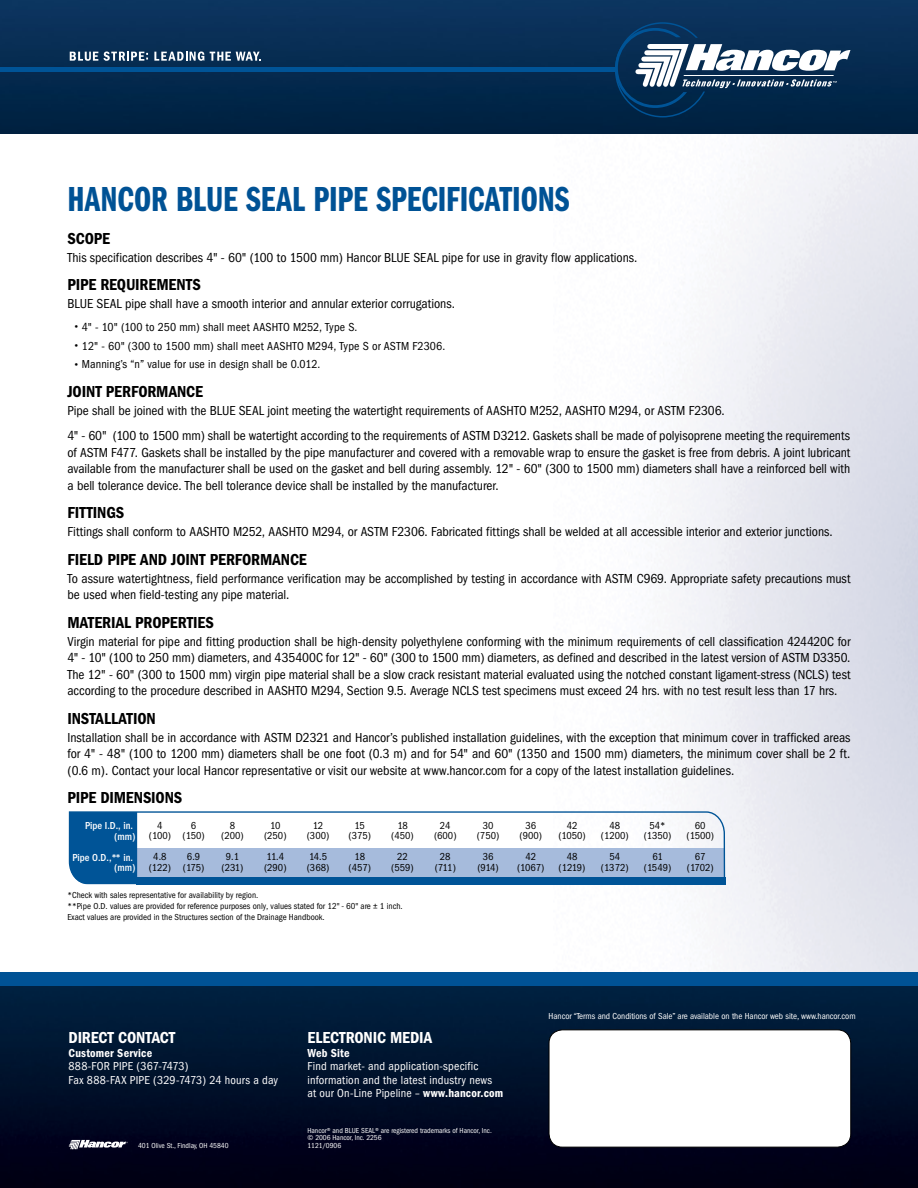
<style>
.page{position:relative;width:918px;height:1188px;background:#fff}
.page>*{position:absolute;margin:0;border:0;box-sizing:border-box;transform-origin:0 0}
.t1{font:36px "Franklin Gothic Demi Cmpr";color:#005295}
.t2{font:600 condensed 16.5px "Franklin Gothic";letter-spacing:-.01em;color:#000}
.t3{font:600 condensed 16.5px "Franklin Gothic";letter-spacing:-.01em;color:#fff}
.t4{font:condensed 13.5px/16.5px "Franklin Gothic";letter-spacing:-.005em;color:#000;text-align:justify}
.t5{font:condensed 12px/13.5px "Franklin Gothic";letter-spacing:.015em;color:#fff}
.t6{font:condensed 12px "Franklin Gothic";letter-spacing:.005em;color:#000}
.t7{font:600 condensed 12px "Franklin Gothic";color:#fff}
.t8{font:10.5px/10.5px "Franklin Got Cd ITC";color:#000;text-align:center}
.t9{font:10.5px/10.5px "Franklin Got Cd Md ITC";color:#fff;text-align:right}
.t10{font:9px/10.8px "Franklin Got Cd ITC";color:#000}
.t11{font:condensed 9px "Franklin Gothic";letter-spacing:-.005em;color:#fff}
.t12{font:condensed 7.5px/7.5px "Franklin Gothic";letter-spacing:-.005em;color:#fff}
.s1{font-stretch:normal;font-size:7.5px}
.s2{font-weight:600}
</style>
<div class="page">
<img style="left:0;top:0;width:918px;height:134px">
<hr style="left:0;top:67px;width:450px;height:4px;background:#005497">
<svg style="left:70px;top:52px;width:78px;height:9px"></svg>
<svg style="left:154px;top:52px;width:50px;height:9px"></svg>
<svg style="left:210px;top:52px;width:51px;height:9px"></svg>
<hr style="left:390px;top:67px;width:226px;height:4px;background:#005497">
<svg style="left:615px;top:22px;width:235px;height:96px"></svg>
<img style="left:0;top:986px;width:918px;height:202px">
<div style="left:0;top:972px;width:918px;height:14px;background:#005295"></div>
<div style="left:549px;top:1030px;width:302px;height:117px;background:#fff;border-radius:14px"></div>
<div style="left:549px;top:1029px;width:302px;height:119px;border:1px solid #000;border-radius:14px"></div>
<svg style="left:69px;top:1140px;width:59px;height:9px"></svg>
<svg style="left:68px;top:811px;width:658px;height:74px"></svg>
<div style="left:69px;top:812px;width:68px;height:72px;background:#005497"></div>
<div style="left:136px;top:877px;width:589px;height:7px;background:#005497"></div>
<h1 class="t1" style="left:68px;top:179px;width:504px">HANCOR BLUE SEAL PIPE SPECIFICATIONS</h1>
<p class="t2" style="left:68px;top:229px;width:44px">SCOPE</p>
<p class="t4" style="left:68px;top:249px;width:571px">This specification describes 4" - 60" (100 to 1500 mm) Hancor BLUE SEAL pipe for use in gravity flow applications.</p>
<p class="t2" style="left:68px;top:275px;width:135px">PIPE REQUIREMENTS</p>
<p class="t4" style="left:68px;top:296px;width:389px">BLUE SEAL pipe shall have a smooth interior and annular exterior corrugations.</p>
<p class="t6" style="left:74px;top:320px;width:285px"><span class="s1">•</span> 4" - 10" (100 to 250 mm) shall meet AASHTO M252, Type S.</p>
<p class="t6" style="left:74px;top:339px;width:372px"><span class="s1">•</span> 12" - 60" (300 to 1500 mm) shall meet AASHTO M294, Type S or ASTM F2306.</p>
<p class="t6" style="left:74px;top:358px;width:248px"><span class="s1">•</span> Manning’s “n” value for use in design shall be 0.012.</p>
<p class="t2" style="left:68px;top:382px;width:137px">JOINT PERFORMANCE</p>
<p class="t4" style="left:68px;top:398px;width:784px;line-height:25.5px">Pipe shall be joined with the BLUE SEAL joint meeting the watertight requirements of AASHTO M252, AASHTO M294, or ASTM F2306.<br>4" - 60" (100 to 1500 mm) shall be watertight according to the requirements of ASTM D3212. Gaskets shall be made of polyisoprene meeting the requirements</p>
<p class="t4" style="left:68px;top:444px;width:784px">of ASTM F477. Gaskets shall be installed by the pipe manufacturer and covered with a removable wrap to ensure the gasket is free from debris. A joint lubricant available from the manufacturer shall be used on the gasket and bell during assembly. 12" - 60" (300 to 1500 mm) diameters shall have a reinforced bell with a bell tolerance device. The bell tolerance device shall be installed by the manufacturer.</p>
<p class="t2" style="left:68px;top:504px;width:58px">FITTINGS</p>
<p class="t4" style="left:68px;top:524px;width:767px">Fittings shall conform to AASHTO M252, AASHTO M294, or ASTM F2306. Fabricated fittings shall be welded at all accessible interior and exterior junctions.</p>
<p class="t2" style="left:68px;top:550px;width:241px">FIELD PIPE AND JOINT PERFORMANCE</p>
<p class="t4" style="left:68px;top:570px;width:784px">To assure watertightness, field performance verification may be accomplished by testing in accordance with ASTM C969. Appropriate safety precautions must be used when field-testing any pipe material.</p>
<p class="t2" style="left:68px;top:613px;width:148px">MATERIAL PROPERTIES</p>
<p class="t4" style="left:68px;top:633px;width:785px">Virgin material for pipe and fitting production shall be high-density polyethylene conforming with the minimum requirements of cell classification 424420C for 4" - 10" (100 to 250 mm) diameters, and 435400C for 12" - 60" (300 to 1500 mm) diameters, as defined and described in the latest version of ASTM D3350.<br>The 12" - 60" (300 to 1500 mm) virgin pipe material shall be a slow crack resistant material evaluated using the notched constant ligament-stress (NCLS) test according to the procedure described in AASHTO M294, Section 9.5. Average NCLS test specimens must exceed 24 hrs. with no test result less than 17 hrs.</p>
<p class="t2" style="left:68px;top:709px;width:90px">INSTALLATION</p>
<p class="t4" style="left:68px;top:729px;width:784px">Installation shall be in accordance with ASTM D2321 and Hancor’s published installation guidelines, with the exception that minimum cover in trafficked areas for 4" - 48" (100 to 1200 mm) diameters shall be one foot (0.3 m) and for 54" and 60" (1350 and 1500 mm) diameters, the minimum cover shall be 2 ft. (0.6 m). Contact your local Hancor representative or visit our website at www.hancor.com for a copy of the latest installation guidelines.</p>
<p class="t2" style="left:68px;top:789px;width:116px">PIPE DIMENSIONS</p>
<p class="t8" style="left:221px;top:820px;width:24px">8 (200)</p>
<p class="t8" style="left:222px;top:852px;width:23px">9.1 (231)</p>
<p class="t8" style="left:149px;top:820px;width:24px">4 (100)</p>
<p class="t8" style="left:149px;top:852px;width:24px">4.8 (122)</p>
<p class="t8" style="left:183px;top:820px;width:24px">6 (150)</p>
<p class="t8" style="left:183px;top:852px;width:23px">6.9 (175)</p>
<p class="t8" style="left:264px;top:820px;width:24px">10 (250)</p>
<p class="t8" style="left:264px;top:852px;width:24px;text-align:left">11.4 (290)</p>
<p class="t8" style="left:307px;top:820px;width:24px">12 (300)</p>
<p class="t8" style="left:307px;top:852px;width:24px;text-align:left">14.5 (368)</p>
<p class="t8" style="left:391px;top:820px;width:24px">18 (450)</p>
<p class="t8" style="left:391px;top:852px;width:24px">22 (559)</p>
<p class="t8" style="left:434px;top:820px;width:24px">24 (600)</p>
<p class="t8" style="left:435px;top:852px;width:23px">28 (711)</p>
<p class="t8" style="left:477px;top:820px;width:24px">30 (750)</p>
<p class="t8" style="left:477px;top:852px;width:23px">36 (914)</p>
<p class="t8" style="left:520px;top:820px;width:24px">36 (900)</p>
<p class="t8" style="left:517px;top:852px;width:29px">42 (1067)</p>
<p class="t8" style="left:558px;top:820px;width:29px">42 (1050)</p>
<p class="t8" style="left:559px;top:852px;width:28px">48 (1219)</p>
<p class="t8" style="left:601px;top:820px;width:29px">48 (1200)</p>
<p class="t8" style="left:601px;top:852px;width:29px">54 (1372)</p>
<p class="t8" style="left:644px;top:820px;width:29px">54* (1350)</p>
<p class="t8" style="left:644px;top:852px;width:29px">61 (1549)</p>
<p class="t8" style="left:687px;top:820px;width:29px">60 (1500)</p>
<p class="t8" style="left:687px;top:852px;width:28px">67 (1702)</p>
<p class="t8" style="left:349px;top:820px;width:24px">15 (375)</p>
<p class="t8" style="left:349px;top:852px;width:24px">18 (457)</p>
<p class="t9" style="left:85px;top:821px;width:52px">Pipe I.D., in. (mm)</p>
<p class="t9" style="left:72px;top:852px;width:65px">Pipe O.D.,** in. (mm)</p>
<p class="t10" style="left:68px;top:890px;width:337px">*Check with sales representative for availability by region.<br>**Pipe O.D. values are provided for reference purposes only, values stated for 12" - 60" are ± 1 inch.<br>Exact values are provided in the Structures section of the Drainage Handbook.</p>
<p class="t3" style="left:69px;top:1028px;width:107px">DIRECT CONTACT</p>
<p class="t7" style="left:69px;top:1046px;width:85px">CUSTOMER SERVICE</p>
<p class="t5" style="left:69px;top:1060px;width:211px">888-FOR PIPE (367-7473)<br>Fax 888-FAX PIPE (329-7473) 24 hours a day</p>
<p class="t12" style="left:138px;top:1141px;width:92px">401 Olive St., Findlay, OH 45840</p>
<p class="t3" style="left:308px;top:1028px;width:126px">ELECTRONIC MEDIA</p>
<p class="t7" style="left:308px;top:1046px;width:44px">WEB SITE</p>
<p class="t5" style="left:308px;top:1060px;width:197px">Find market- and application-specific information and the latest industry news at our On-Line Pipeline – <span class="s2">WWW.HANCOR.COM</span></p>
<p class="t12" style="left:308px;top:1126px;width:186px">Hancor® and BLUE SEAL® are registered trademarks of Hancor, Inc. © 2006 Hancor, Inc. 2256<br>1121/0906</p>
<p class="t11" style="left:549px;top:1011px;width:308px">Hancor “Terms and Conditions of Sale” are available on the Hancor web site, www.hancor.com</p>
</div>
